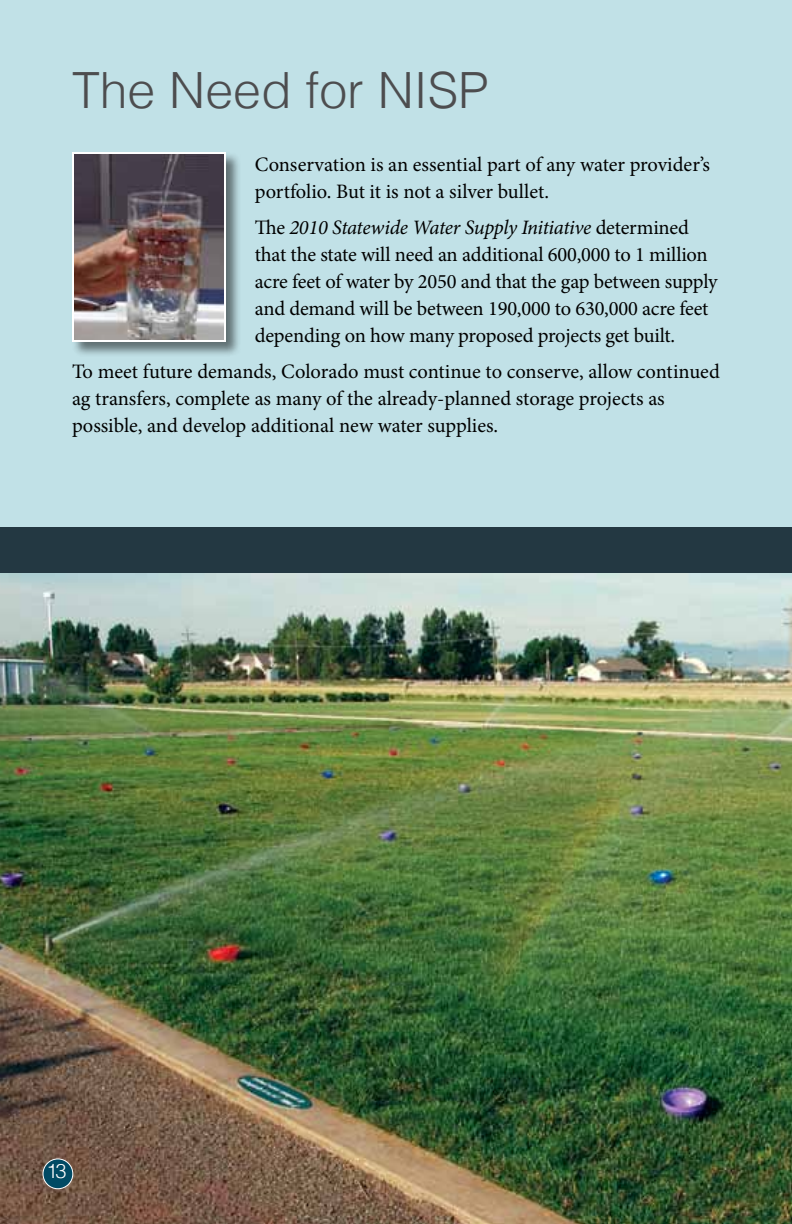
<style>
.page{position:relative;width:792px;height:1224px;background:#fff}
.page>*{position:absolute;margin:0;border:0;box-sizing:border-box;transform-origin:0 0}
.t1{font:300 50px "Helvetica";color:#4d4d4f}
.t2{font:20.4px/27px "Minion Pro";letter-spacing:-.005em;color:#000}
.t3{font:300 20px "Helvetica";color:#fff}
.s1{font-style:italic}
</style>
<div class="page">
<div style="left:0;top:0;width:792px;height:528px;background:#c1e1e7"></div>
<img style="left:0;top:573px;width:792px;height:651px">
<div style="left:43px;top:1159px;width:30px;height:30px;background:#004a64;border-radius:50%"></div>
<div style="left:43px;top:1158px;width:30px;height:31px;border:1px solid #fff;border-radius:50%"></div>
<div style="left:71px;top:151px;width:170px;height:206px;background:#000;opacity:.5"></div>
<img style="left:75px;top:155px;width:148px;height:184px">
<div style="left:72px;top:152px;width:154px;height:190px;border:2px solid #fff"></div>
<div style="left:0;top:527px;width:792px;height:46px;background:#233842"></div>
<h1 class="t1" style="left:72px;top:59px;width:418px">The Need for NISP</h1>
<p class="t2" style="left:255px;top:151px;width:457px">Conservation is an essential part of any water provider’s portfolio. But it is not a silver bullet.</p>
<p class="t2" style="left:255px;top:214px;width:464px">The <span class="s1">2010 Statewide Water Supply Initiative</span> determined that the state will need an additional 600,000 to 1 million acre feet of water by 2050 and that the gap between supply and demand will be between 190,000 to 630,000 acre feet depending on how many proposed projects get built.</p>
<p class="t2" style="left:72px;top:358px;width:649px">To meet future demands, Colorado must continue to conserve, allow continued ag transfers, complete as many of the already-planned storage projects as possible, and develop additional new water supplies.</p>
<p class="t3" style="left:46px;top:1159px;width:22px">13</p>
</div>
